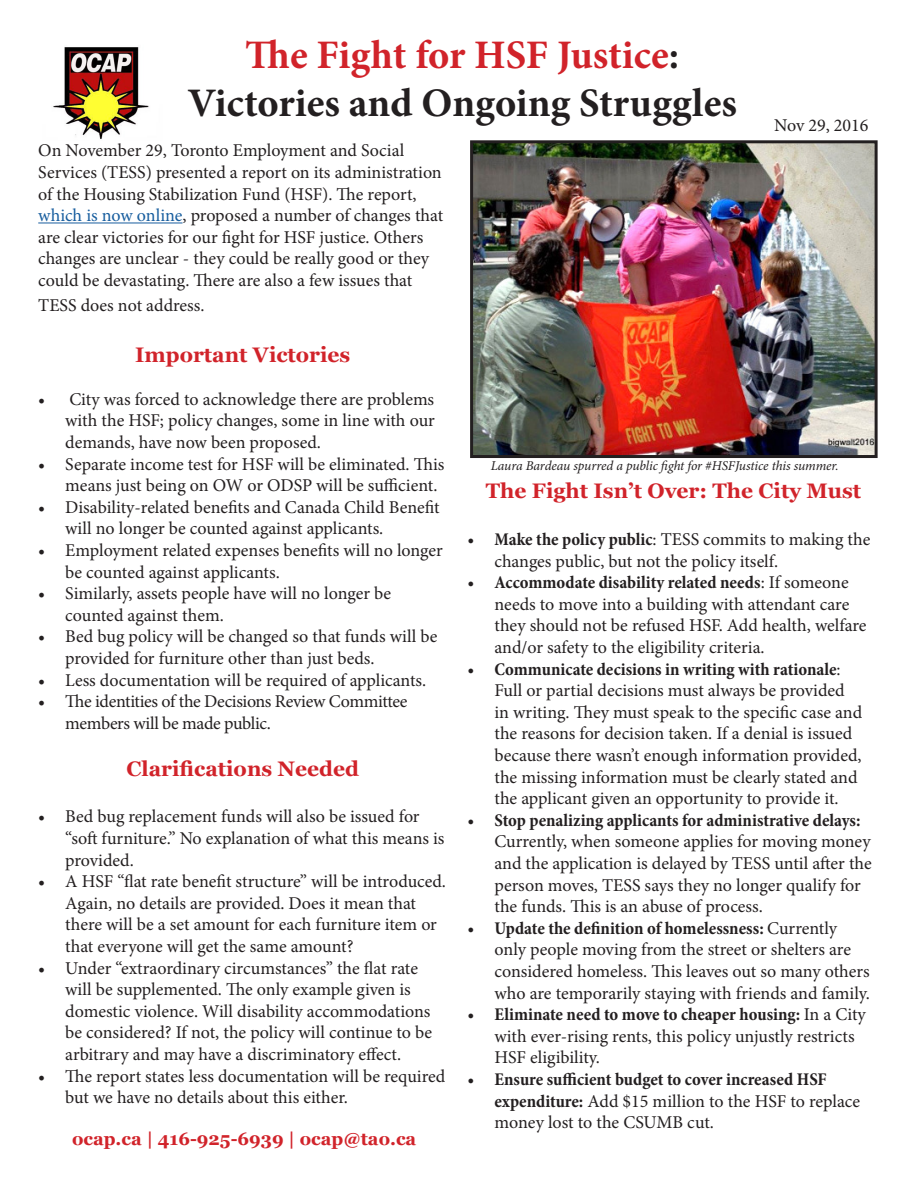
<style>
.page{position:relative;width:918px;height:1188px;background:#fff}
.page>*{position:absolute;margin:0;border:0;box-sizing:border-box;transform-origin:0 0}
.t1{font:700 40.5px "Minion Pro";color:#231f20}
.t2{font:700 40.5px "Minion Pro";letter-spacing:-.005em;color:#d1232a}
.t3{font:700 21px "Georgia";color:#d1232a}
.t4{font:18px/21.6px "Minion Pro";color:#231f20}
.t5{font:700 condensed 18px/21.6px "Minion Pro";color:#231f20}
.t6{font:18px/21.6px "Minion Pro";letter-spacing:-.02em;color:#231f20}
.t7{font:700 18px "Georgia";color:#d1232a}
.t8{font:italic 13.5px "Minion Pro";letter-spacing:-.01em;color:#231f20}
.s1{color:#231f20}
.s2{color:#175d9e}
.s3{font-weight:700;font-stretch:condensed}
.s4{font-weight:400;font-stretch:normal}
</style>
<div class="page">
<hr style="left:38px;top:223px;width:145px;height:1px;background:#175d9e">
<img style="left:474px;top:144px;width:400px;height:310px">
<div style="left:470px;top:140px;width:408px;height:318px;border:3px solid #231f20"></div>
<img style="left:53px;top:47px;width:96px;height:92px">
<p class="t2" style="left:245px;top:26px;width:435px">The Fight for HSF Justice<span class="s1">:</span></p>
<p class="t1" style="left:187px;top:75px;width:551px">Victories and Ongoing Struggles</p>
<p class="t4" style="left:774px;top:115px;width:96px">Nov 29, 2016</p>
<p class="t4" style="left:38px;top:140px;width:406px">On November 29, Toronto Employment and Social Services (TESS) presented a report on its administration of the Housing Stabilization Fund (HSF). The report, <span class="s2">which is now online</span>, proposed a number of changes that are clear victories for our fight for HSF justice. Others changes are unclear - they could be really good or they could be devastating. There are also a few issues that</p>
<p class="t4" style="left:38px;top:295px;width:168px">TESS does not address.</p>
<p class="t3" style="left:135px;top:338px;width:217px">Important Victories</p>
<p class="t4" style="left:65px;top:388px;width:371px;text-align:justify;text-indent:-27px">• City was forced to acknowledge there are problems with the HSF; policy changes, some in line with our demands, have now been proposed.</p>
<p class="t4" style="left:65px;top:453px;width:381px;text-indent:-27px">• Separate income test for HSF will be eliminated. This means just being on OW or ODSP will be sufficient.</p>
<p class="t4" style="left:65px;top:496px;width:376px;text-indent:-27px">• Disability-related benefits and Canada Child Benefit will no longer be counted against applicants.</p>
<p class="t4" style="left:65px;top:540px;width:379px;text-indent:-27px">• Employment related expenses benefits will no longer be counted against applicants.</p>
<p class="t4" style="left:65px;top:583px;width:327px;text-indent:-27px">• Similarly, assets people have will no longer be counted against them.</p>
<p class="t4" style="left:65px;top:626px;width:374px;text-indent:-27px">• Bed bug policy will be changed so that funds will be provided for furniture other than just beds.</p>
<p class="t4" style="left:38px;top:669px;width:390px">• Less documentation will be required of applicants.</p>
<p class="t6" style="left:65px;top:691px;width:344px;text-indent:-27px">• The identities of the Decisions Review Committee members will be made public.</p>
<p class="t3" style="left:127px;top:752px;width:234px">Clarifications Needed</p>
<p class="t4" style="left:65px;top:806px;width:381px;text-indent:-27px">• Bed bug replacement funds will also be issued for “soft furniture.” No explanation of what this means is provided.</p>
<p class="t4" style="left:65px;top:871px;width:382px;text-indent:-27px">• A HSF “flat rate benefit structure” will be introduced.<br>Again, no details are provided. Does it mean that there will be a set amount for each furniture item or that everyone will get the same amount?</p>
<p class="t4" style="left:65px;top:957px;width:368px;text-indent:-27px">• Under “extraordinary circumstances” the flat rate will be supplemented. The only example given is domestic violence. Will disability accommodations be considered? If not, the policy will continue to be arbitrary and may have a discriminatory effect.</p>
<p class="t4" style="left:65px;top:1065px;width:382px;text-indent:-27px">• The report states less documentation will be required but we have no details about this either.</p>
<p class="t7" style="left:72px;top:1126px;width:346px">ocap.ca | 416-925-6939 | ocap@tao.ca</p>
<p class="t8" style="left:491px;top:456px;width:350px">Laura Bardeau spurred a public fight for #HSFJustice this summer.</p>
<p class="t3" style="left:486px;top:475px;width:377px">The Fight Isn’t Over: The City Must</p>
<p class="t4" style="left:495px;top:529px;width:377px;text-indent:-27px"><span class="s3">• Make the policy public</span>: TESS commits to making the changes public, but not the policy itself.</p>
<p class="t4" style="left:495px;top:572px;width:374px;text-indent:-27px"><span class="s3">• Accommodate disability related needs</span>: If someone needs to move into a building with attendant care they should not be refused HSF. Add health, welfare and/or safety to the eligibility criteria.</p>
<p class="t4" style="left:495px;top:658px;width:369px;text-indent:-27px"><span class="s3">• Communicate decisions in writing with rationale</span>:<br>Full or partial decisions must always be provided in writing. They must speak to the specific case and the reasons for decision taken. If a denial is issued because there wasn’t enough information provided, the missing information must be clearly stated and the applicant given an opportunity to provide it.</p>
<p class="t4" style="left:495px;top:809px;width:379px;text-indent:-27px"><span class="s3">• Stop penalizing applicants for administrative delays:<br></span>Currently, when someone applies for moving money and the application is delayed by TESS until after the person moves, TESS says they no longer qualify for the funds. This is an abuse of process.</p>
<p class="t4" style="left:495px;top:917px;width:377px;text-indent:-27px"><span class="s3">• Update the definition of homelessness:</span> Currently only people moving from the street or shelters are considered homeless. This leaves out so many others who are temporarily staying with friends and family.</p>
<p class="t4" style="left:495px;top:1004px;width:373px;text-indent:-27px"><span class="s3">• Eliminate need to move to cheaper housing:</span> In a City with ever-rising rents, this policy unjustly restricts<br>HSF eligibility.</p>
<p class="t5" style="left:495px;top:1068px;width:367px;text-indent:-27px">• Ensure sufficient budget to cover increased HSF expenditure: <span class="s4">Add $15 million to the HSF to replace money lost to the CSUMB cut.</span></p>
</div>
